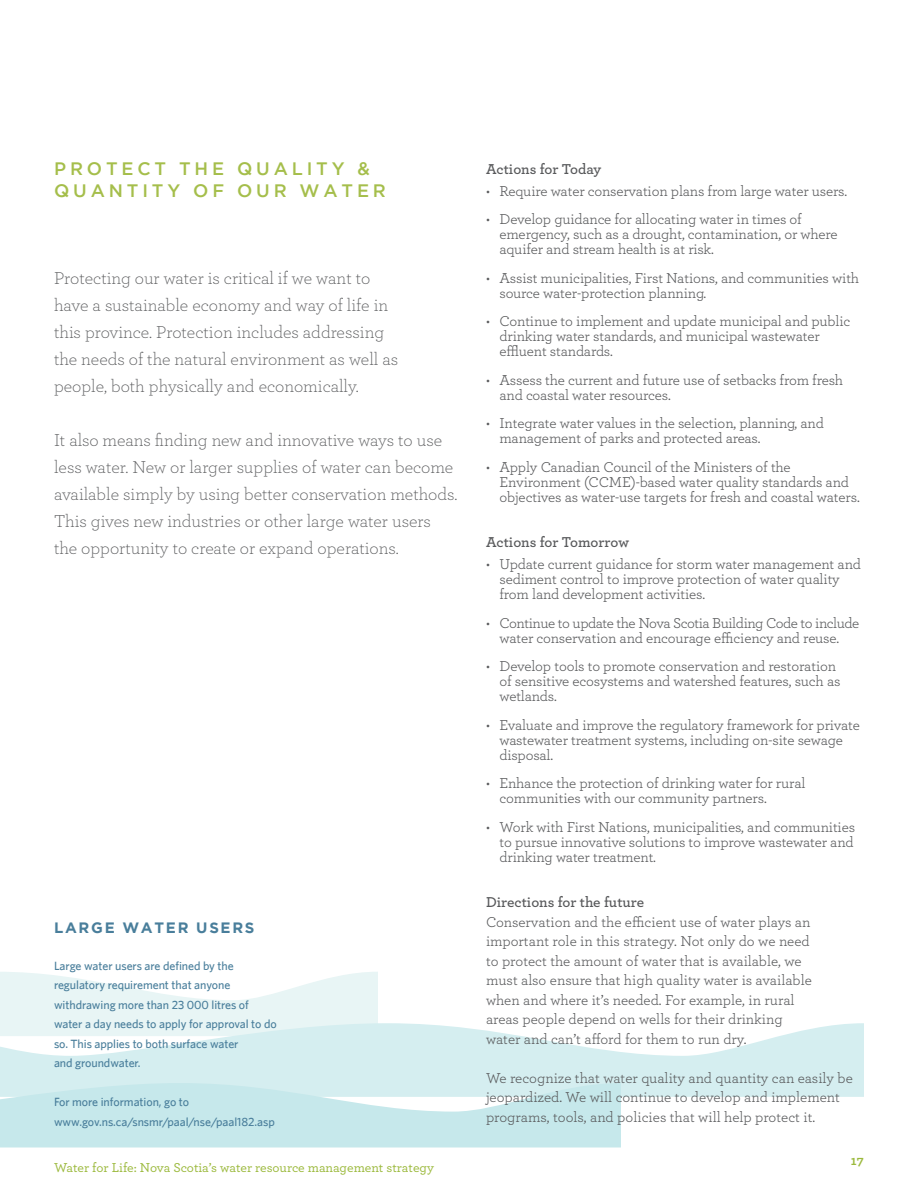
<style>
.page{position:relative;width:918px;height:1188px;background:#fff}
.page>*{position:absolute;margin:0;border:0;box-sizing:border-box;transform-origin:0 0}
.t1{font:300 18px/27px "Archer";color:#58595b}
.t2{font:500 18px/21.6px "Gotham";letter-spacing:.215em;color:#a5be4b}
.t3{font:15px/15px "Archer";letter-spacing:-.01em;color:#58595b}
.t4{font:15px/15px "Archer";letter-spacing:-.03em;color:#58595b;text-align:center}
.t5{font:600 15px "Archer";color:#58595b}
.t6{font:700 15px "Gotham";letter-spacing:.115em;color:#497e9b}
.t7{font:500 13.5px "Archer";letter-spacing:-.005em;color:#9bb93c}
.t8{font:700 13.5px "Archer";color:#9bb93c}
.t9{font:500 12px/19.5px "Whitney";letter-spacing:-.005em;color:#497e9b}
</style>
<div class="page">
<svg style="left:0;top:972px;width:378px;height:44px"></svg>
<svg style="left:0;top:1016px;width:864px;height:81px;fill:#d5eef0"></svg>
<svg style="left:0;top:1077px;width:621px;height:71px;background:#cbeaed"></svg>
<p class="t2" style="left:54px;top:158px;width:333px">PRO TECT THE QU ALITY &amp;<br>QUANTITY OF OUR WATER</p>
<p class="t1" style="left:54px;top:264px;width:346px">Protecting our water is critical if we want to have a sustainable economy and way of life in this province. Protection includes addressing the needs of the natural environment as well as people, both physically and economically.</p>
<p class="t1" style="left:54px;top:426px;width:405px">It also means finding new and innovative ways to use less water. New or larger supplies of water can become available simply by using better conservation methods.<br>This gives new industries or other large water users the opportunity to create or expand operations.</p>
<p class="t6" style="left:54px;top:919px;width:202px">LARGE WATER USERS</p>
<p class="t9" style="left:54px;top:956px;width:224px">Large water users are defined by the regulatory requirement that anyone withdrawing more than 23 000 litres of water a day needs to apply for approval to do so. This applies to both surface water<br>and groundwater.</p>
<p class="t9" style="left:54px;top:1092px;width:222px">For more information, go to www.gov.ns.ca/snsmr/paal/nse/paal182.asp</p>
<p class="t5" style="left:486px;top:158px;width:117px">Actions for Today</p>
<p class="t3" style="left:486px;top:183px;width:363px">• Require water conservation plans from large water users.</p>
<p class="t3" style="left:500px;top:211px;width:340px;text-indent:-14px">• Develop guidance for allocating water in times of emergency, such as a drought, contamination, or where aquifer and stream health is at risk.</p>
<p class="t3" style="left:500px;top:270px;width:361px;text-indent:-14px">• Assist municipalities, First Nations, and communities with source water-protection planning.</p>
<p class="t3" style="left:500px;top:313px;width:352px;text-indent:-14px">• Continue to implement and update municipal and public drinking water standards, and municipal wastewater effluent standards.</p>
<p class="t3" style="left:500px;top:372px;width:345px;text-indent:-14px">• Assess the current and future use of setbacks from fresh and coastal water resources.</p>
<p class="t3" style="left:500px;top:415px;width:326px;text-indent:-14px">• Integrate water values in the selection, planning, and management of parks and protected areas.</p>
<p class="t3" style="left:500px;top:459px;width:362px;text-indent:-14px">• Apply Canadian Council of the Ministers of the<br>Environment (CCME)-based water quality standards and objectives as water-use targets for fresh and coastal waters.</p>
<p class="t5" style="left:486px;top:531px;width:144px">Actions for Tomorrow</p>
<p class="t3" style="left:500px;top:556px;width:363px;text-indent:-14px">• Update current guidance for storm water management and sediment control to improve protection of water quality from land development activities.</p>
<p class="t4" style="left:486px;top:615px;width:375px">• Continue to update the Nova Scotia Building Code to include water conservation and encourage efficiency and reuse.</p>
<p class="t3" style="left:500px;top:658px;width:342px;text-indent:-14px">• Develop tools to promote conservation and restoration of sensitive ecosystems and watershed features, such as wetlands.</p>
<p class="t3" style="left:500px;top:717px;width:362px;text-indent:-14px">• Evaluate and improve the regulatory framework for private wastewater treatment systems, including on-site sewage disposal.</p>
<p class="t3" style="left:500px;top:775px;width:307px;text-indent:-14px">• Enhance the protection of drinking water for rural communities with our community partners.</p>
<p class="t3" style="left:500px;top:819px;width:357px;text-align:justify;text-indent:-14px">• Work with First Nations, municipalities, and communities to pursue innovative solutions to improve wastewater and drinking water treatment.</p>
<p class="t5" style="left:486px;top:891px;width:160px">Directions for the future</p>
<p class="t3" style="left:486px;top:912px;width:327px;line-height:19.5px">Conservation and the efficient use of water plays an important role in this strategy. Not only do we need to protect the amount of water that is available, we must also ensure that high quality water is available when and where it’s needed. For example, in rural areas people depend on wells for their drinking water and can’t afford for them to run dry.</p>
<p class="t3" style="left:486px;top:1068px;width:368px;line-height:19.5px">We recognize that water quality and quantity can easily be jeopardized. We will continue to develop and implement programs, tools, and policies that will help protect it.</p>
<p class="t7" style="left:54px;top:1158px;width:381px">Water for Life: Nova Scotia’s water resource management strategy</p>
<p class="t8" style="left:851px;top:1150px;width:15px">17</p>
</div>
